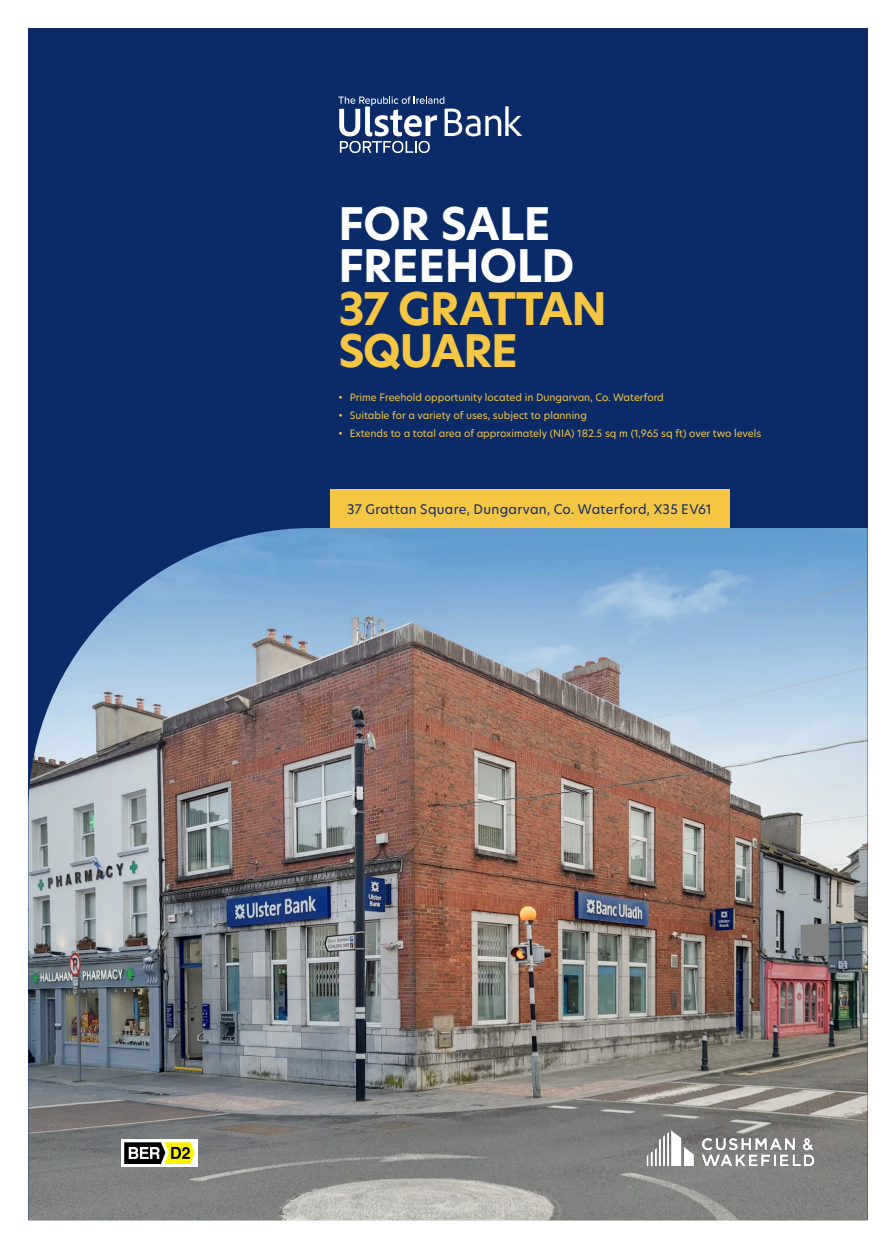
<style>
.page{position:relative;width:896px;height:1248px;background:#fff}
.page>*{position:absolute;margin:0;border:0;box-sizing:border-box;transform-origin:0 0}
.t1{font:700 44px/42px "New Hero";letter-spacing:-.01em;color:#fff}
.t2{font:700 44px/42px "New Hero";letter-spacing:-.03em;color:#f5c544}
.t3{font:13px "New Hero";letter-spacing:.02em;color:#0a2b67}
.t4{font:10px "New Hero";color:#f5c544}
</style>
<div class="page">
<div style="left:28px;top:28px;width:839px;height:1191px;background:#0a2b67"></div>
<div style="left:330px;top:488px;width:399px;height:90px;background:#f5c544"></div>
<img style="left:28px;top:528px;width:839px;height:692px">
<img style="left:644px;top:1130px;width:171px;height:36px">
<svg style="left:338px;top:96px;width:184px;height:57px"></svg>
<img style="left:121px;top:1139px;width:77px;height:26px">
<h1 class="t1" style="left:338px;top:203px;width:237px">FOR SALE<br>FREEHOLD</h1>
<h1 class="t2" style="left:338px;top:287px;width:270px">37 GRATTAN<br>SQUARE</h1>
<p class="t4" style="left:338px;top:390px;width:327px">• Prime Freehold opportunity located in Dungarvan, Co. Waterford</p>
<p class="t4" style="left:338px;top:408px;width:250px">• Suitable for a variety of uses, subject to planning</p>
<p class="t4" style="left:338px;top:426px;width:424px">• Extends to a total area of approximately (NIA) 182.5 sq m (1,965 sq ft) over two levels</p>
<h2 class="t3" style="left:347px;top:500px;width:366px">37 Grattan Square, Dungarvan, Co. Waterford, X35 EV61</h2>
</div>
